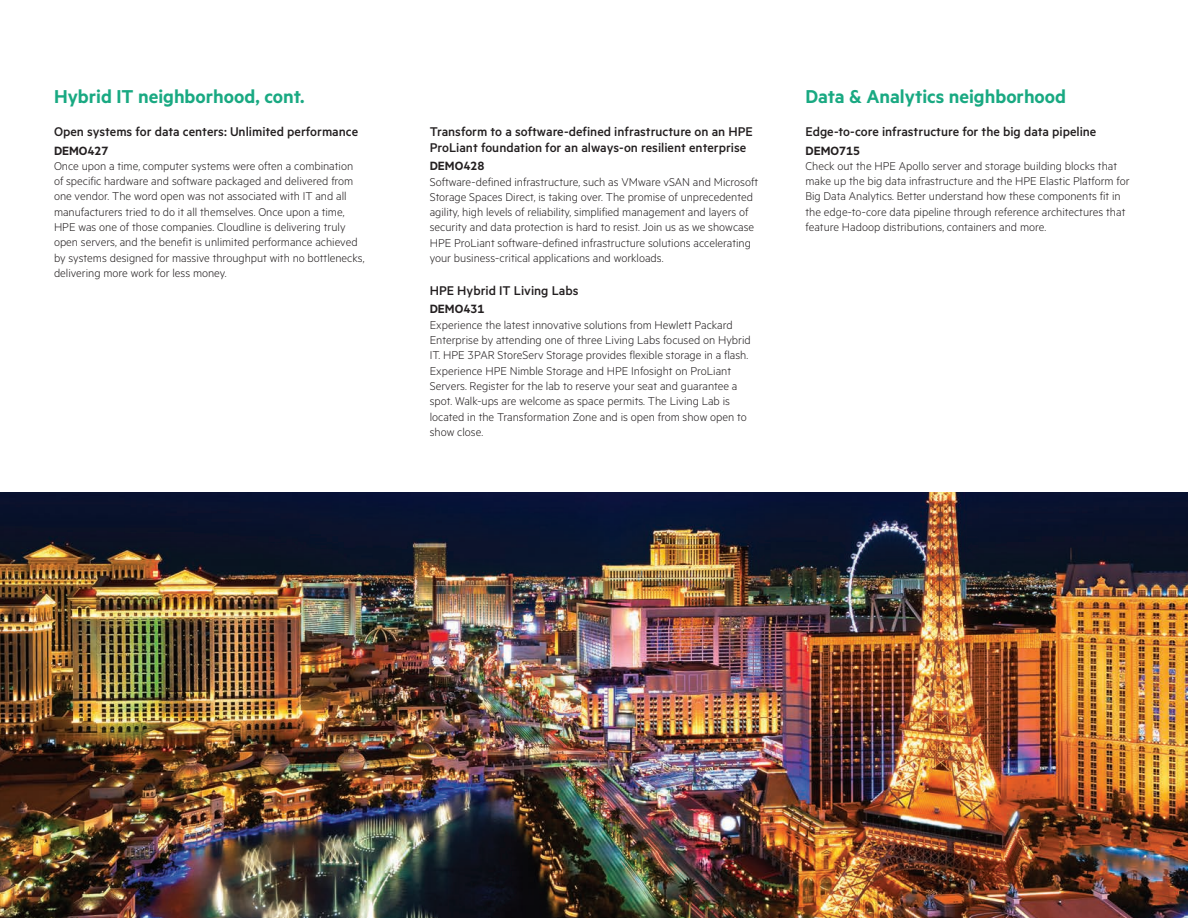
<style>
.page{position:relative;width:1188px;height:918px;background:#fff}
.page>*{position:absolute;margin:0;border:0;box-sizing:border-box;transform-origin:0 0}
.t1{font:600 21px "Metric HPE";color:#19a982}
.t2{font:500 14.25px/15.8px "Metric HPE";color:#231f20}
.t3{font:600 13.5px "Metric HPE";color:#231f20}
.t4{font:300 12.75px/15.3px "Metric HPE";color:#231f20}
</style>
<div class="page">
<img style="left:0;top:492px;width:1188px;height:426px">
<h1 class="t1" style="left:54px;top:84px;width:252px">Hybrid IT neighborhood, cont.</h1>
<p class="t2" style="left:54px;top:123px;width:306px">Open systems for data centers: Unlimited performance</p>
<p class="t3" style="left:54px;top:142px;width:56px">DEMO427</p>
<p class="t4" style="left:54px;top:158px;width:312px">Once upon a time, computer systems were often a combination of specific hardware and software packaged and delivered from one vendor. The word open was not associated with IT and all manufacturers tried to do it all themselves. Once upon a time, HPE was one of those companies. Cloudline is delivering truly open servers, and the benefit is unlimited performance achieved by systems designed for massive throughput with no bottlenecks, delivering more work for less money.</p>
<p class="t2" style="left:430px;top:123px;width:325px">Transform to a software-defined infrastructure on an HPE<br>ProLiant foundation for an always-on resilient enterprise</p>
<p class="t3" style="left:430px;top:158px;width:56px">DEMO428</p>
<p class="t4" style="left:430px;top:173px;width:330px">Software-defined infrastructure, such as VMware vSAN and Microsoft Storage Spaces Direct, is taking over. The promise of unprecedented agility, high levels of reliability, simplified management and layers of security and data protection is hard to resist. Join us as we showcase HPE ProLiant software-defined infrastructure solutions accelerating your business-critical applications and workloads.</p>
<p class="t2" style="left:430px;top:282px;width:150px">HPE Hybrid IT Living Labs</p>
<p class="t3" style="left:430px;top:301px;width:56px">DEMO431</p>
<p class="t4" style="left:430px;top:317px;width:323px">Experience the latest innovative solutions from Hewlett Packard Enterprise by attending one of three Living Labs focused on Hybrid IT. HPE 3PAR StoreServ Storage provides flexible storage in a flash.<br>Experience HPE Nimble Storage and HPE Infosight on ProLiant Servers. Register for the lab to reserve your seat and guarantee a spot. Walk-ups are welcome as space permits. The Living Lab is located in the Transformation Zone and is open from show open to show close.</p>
<h1 class="t1" style="left:805px;top:84px;width:262px">Data &amp; Analytics neighborhood</h1>
<p class="t2" style="left:805px;top:123px;width:292px">Edge-to-core infrastructure for the big data pipeline</p>
<p class="t3" style="left:805px;top:142px;width:56px">DEMO715</p>
<p class="t4" style="left:805px;top:158px;width:326px">Check out the HPE Apollo server and storage building blocks that make up the big data infrastructure and the HPE Elastic Platform for Big Data Analytics. Better understand how these components fit in the edge-to-core data pipeline through reference architectures that feature Hadoop distributions, containers and more.</p>
</div>
